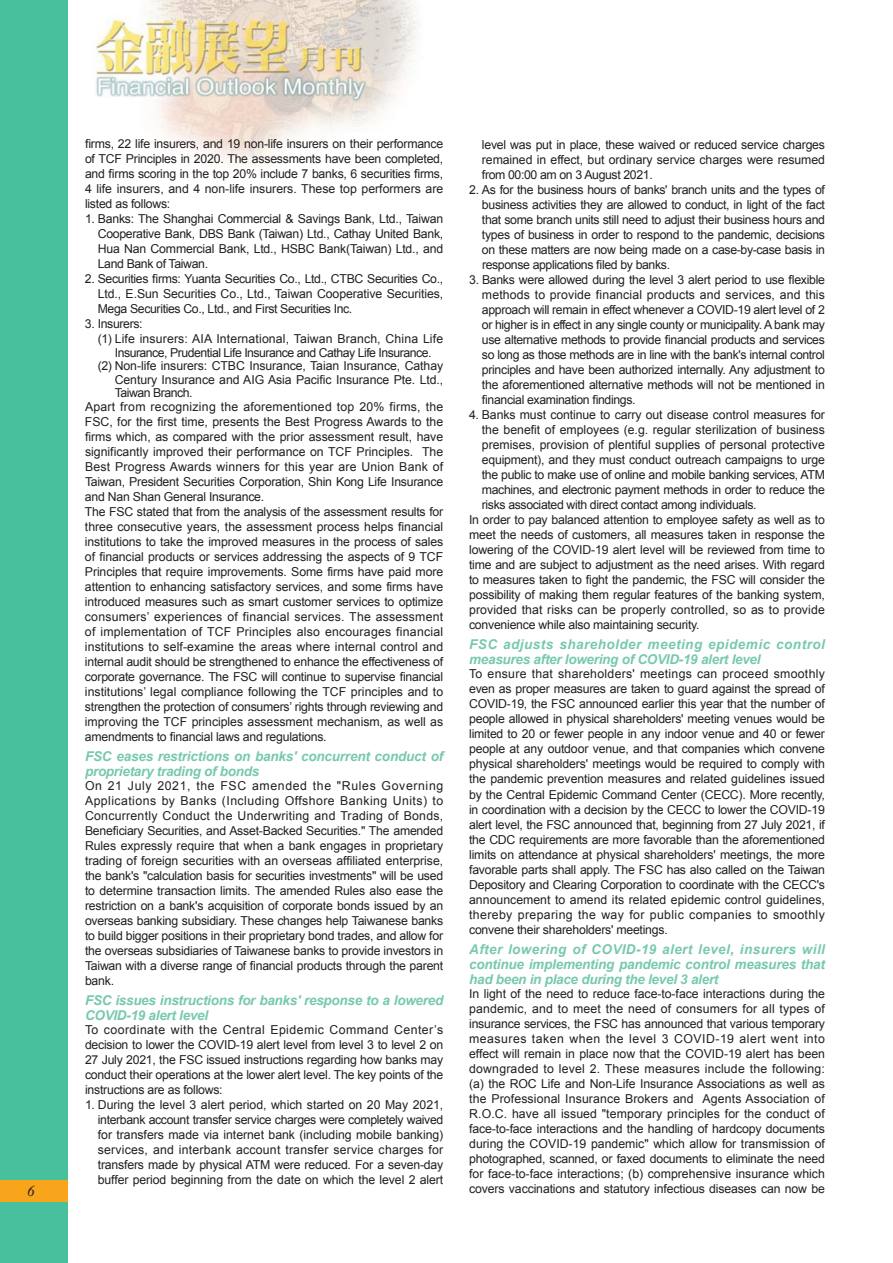
<style>
.page{position:relative;width:893px;height:1263px;background:#fff}
.page>*{position:absolute;margin:0;border:0;box-sizing:border-box;transform-origin:0 0}
.t1{font:italic 15px "Times New Roman";color:#231f20}
.t2{font:italic 700 13.5px/15px "Arial";letter-spacing:-.02em;color:#77c9ae}
.t3{font:italic 700 13.5px/15px "Arial";letter-spacing:.035em;color:#77c9ae}
.t4{font:12.3px/15px "Arial";letter-spacing:-.015em;color:#231f20;text-align:justify}
.t5{font:12.3px/15px "Arial";letter-spacing:.01em;color:#231f20}
.t6{font:12.3px "Arial";letter-spacing:-.04em;color:#231f20}
.t7{font:12.3px "Arial";letter-spacing:.02em;color:#231f20}
</style>
<div class="page">
<img style="left:95px;top:0;width:323px;height:166px">
<div style="left:0;top:0;width:68px;height:1263px;background:#48bf9d"></div>
<div style="left:0;top:1180px;width:68px;height:21px;background:#f9a51b"></div>
<p class="t1" style="left:27px;top:1181px;width:9px">6</p>
<p class="t4" style="left:85px;top:136px;width:360px">firms, 22 life insurers, and 19 non-life insurers on their performance of TCF Principles in 2020. The assessments have been completed, and firms scoring in the top 20% include 7 banks, 6 securities firms, 4 life insurers, and 4 non-life insurers. These top performers are listed as follows:</p>
<p class="t4" style="left:98px;top:211px;width:347px;text-indent:-13px">1. Banks: The Shanghai Commercial &amp; Savings Bank, Ltd., Taiwan Cooperative Bank, DBS Bank (Taiwan) Ltd., Cathay United Bank, Hua Nan Commercial Bank, Ltd., HSBC Bank(Taiwan) Ltd., and Land Bank of Taiwan.</p>
<p class="t4" style="left:98px;top:271px;width:347px;text-indent:-13px">2. Securities firms: Yuanta Securities Co., Ltd., CTBC Securities Co., Ltd., E.Sun Securities Co., Ltd., Taiwan Cooperative Securities, Mega Securities Co., Ltd., and First Securities Inc.</p>
<p class="t5" style="left:98px;top:316px;width:347px;text-indent:-13px">3. Insurers:<br>(1) Life insurers: AIA International, Taiwan Branch, China Life</p>
<p class="t6" style="left:115px;top:344px;width:318px">Insurance, Prudential Life Insurance and Cathay Life Insurance.</p>
<p class="t4" style="left:98px;top:358px;width:347px">(2) Non-life insurers: CTBC Insurance, Taian Insurance, Cathay</p>
<p class="t4" style="left:115px;top:372px;width:330px">Century Insurance and AIG Asia Pacific Insurance Pte. Ltd.,</p>
<p class="t6" style="left:115px;top:385px;width:79px">Taiwan Branch.</p>
<p class="t7" style="left:85px;top:398px;width:360px">Apart from recognizing the aforementioned top 20% firms, the</p>
<p class="t4" style="left:85px;top:414px;width:360px;text-align:left">FSC, for the first time, presents the Best Progress Awards to the firms which, as compared with the prior assessment result, have significantly improved their performance on TCF Principles. The Best Progress Awards winners for this year are Union Bank of Taiwan, President Securities Corporation, Shin Kong Life Insurance and Nan Shan General Insurance.<br>The FSC stated that from the analysis of the assessment results for three consecutive years, the assessment process helps financial institutions to take the improved measures in the process of sales of financial products or services addressing the aspects of 9 TCF Principles that require improvements. Some firms have paid more attention to enhancing satisfactory services, and some firms have introduced measures such as smart customer services to optimize consumers’ experiences of financial services. The assessment of implementation of TCF Principles also encourages financial institutions to self-examine the areas where internal control and internal audit should be strengthened to enhance the effectiveness of corporate governance. The FSC will continue to supervise financial institutions’ legal compliance following the TCF principles and to strengthen the protection of consumers’ rights through reviewing and improving the TCF principles assessment mechanism, as well as amendments to financial laws and regulations.</p>
<p class="t2" style="left:85px;top:749px;width:360px">FSC eases restrictions on banks' concurrent conduct of proprietary trading of bonds</p>
<p class="t4" style="left:85px;top:778px;width:360px">On 21 July 2021, the FSC amended the "Rules Governing Applications by Banks (Including Offshore Banking Units) to Concurrently Conduct the Underwriting and Trading of Bonds, Beneficiary Securities, and Asset-Backed Securities." The amended Rules expressly require that when a bank engages in proprietary trading of foreign securities with an overseas affiliated enterprise, the bank's "calculation basis for securities investments" will be used to determine transaction limits. The amended Rules also ease the restriction on a bank's acquisition of corporate bonds issued by an overseas banking subsidiary. These changes help Taiwanese banks to build bigger positions in their proprietary bond trades, and allow for the overseas subsidiaries of Taiwanese banks to provide investors in Taiwan with a diverse range of financial products through the parent bank.</p>
<p class="t2" style="left:85px;top:993px;width:360px">FSC issues instructions for banks' response to a lowered<br>COVID-19 alert level</p>
<p class="t4" style="left:85px;top:1022px;width:360px">To coordinate with the Central Epidemic Command Center’s decision to lower the COVID-19 alert level from level 3 to level 2 on 27 July 2021, the FSC issued instructions regarding how banks may conduct their operations at the lower alert level. The key points of the instructions are as follows:</p>
<p class="t4" style="left:98px;top:1097px;width:347px;text-indent:-13px">1. During the level 3 alert period, which started on 20 May 2021, interbank account transfer service charges were completely waived for transfers made via internet bank (including mobile banking) services, and interbank account transfer service charges for transfers made by physical ATM were reduced. For a seven-day buffer period beginning from the date on which the level 2 alert</p>
<p class="t4" style="left:482px;top:137px;width:345px">level was put in place, these waived or reduced service charges remained in effect, but ordinary service charges were resumed from 00:00 am on 3 August 2021.</p>
<p class="t4" style="left:482px;top:182px;width:345px;text-indent:-13px">2. As for the business hours of banks' branch units and the types of business activities they are allowed to conduct, in light of the fact that some branch units still need to adjust their business hours and types of business in order to respond to the pandemic, decisions on these matters are now being made on a case-by-case basis in response applications filed by banks.</p>
<p class="t4" style="left:482px;top:273px;width:345px;text-indent:-13px">3. Banks were allowed during the level 3 alert period to use flexible methods to provide financial products and services, and this approach will remain in effect whenever a COVID-19 alert level of 2 or higher is in effect in any single county or municipality. A bank may use alternative methods to provide financial products and services so long as those methods are in line with the bank's internal control principles and have been authorized internally. Any adjustment to the aforementioned alternative methods will not be mentioned in financial examination findings.</p>
<p class="t4" style="left:469px;top:408px;width:357px">4. Banks must continue to carry out disease control measures for</p>
<p class="t4" style="left:482px;top:423px;width:345px">the benefit of employees (e.g. regular sterilization of business</p>
<p class="t4" style="left:482px;top:438px;width:344px">premises, provision of plentiful supplies of personal protective</p>
<p class="t4" style="left:482px;top:453px;width:345px">equipment), and they must conduct outreach campaigns to urge</p>
<p class="t4" style="left:482px;top:468px;width:345px">the public to make use of online and mobile banking services, ATM</p>
<p class="t4" style="left:482px;top:483px;width:344px">machines, and electronic payment methods in order to reduce the</p>
<p class="t4" style="left:482px;top:498px;width:276px">risks associated with direct contact among individuals.</p>
<p class="t4" style="left:469px;top:513px;width:357px">In order to pay balanced attention to employee safety as well as to</p>
<p class="t4" style="left:469px;top:528px;width:357px">meet the needs of customers, all measures taken in response the</p>
<p class="t4" style="left:469px;top:543px;width:357px">lowering of the COVID-19 alert level will be reviewed from time to</p>
<p class="t4" style="left:469px;top:558px;width:357px">time and are subject to adjustment as the need arises. With regard</p>
<p class="t4" style="left:469px;top:573px;width:357px">to measures taken to fight the pandemic, the FSC will consider the</p>
<p class="t4" style="left:469px;top:588px;width:357px">possibility of making them regular features of the banking system,</p>
<p class="t5" style="left:469px;top:603px;width:357px">provided that risks can be properly controlled, so as to provide</p>
<p class="t4" style="left:469px;top:618px;width:232px">convenience while also maintaining security.</p>
<p class="t3" style="left:469px;top:638px;width:357px">FSC adjusts shareholder meeting epidemic control measures after lowering of COVID-19 alert level</p>
<p class="t4" style="left:469px;top:667px;width:357px">To ensure that shareholders' meetings can proceed smoothly even as proper measures are taken to guard against the spread of COVID-19, the FSC announced earlier this year that the number of people allowed in physical shareholders' meeting venues would be limited to 20 or fewer people in any indoor venue and 40 or fewer people at any outdoor venue, and that companies which convene physical shareholders' meetings would be required to comply with the pandemic prevention measures and related guidelines issued by the Central Epidemic Command Center (CECC). More recently, in coordination with a decision by the CECC to lower the COVID-19 alert level, the FSC announced that, beginning from 27 July 2021, if the CDC requirements are more favorable than the aforementioned limits on attendance at physical shareholders' meetings, the more favorable parts shall apply. The FSC has also called on the Taiwan Depository and Clearing Corporation to coordinate with the CECC's announcement to amend its related epidemic control guidelines, thereby preparing the way for public companies to smoothly convene their shareholders' meetings.</p>
<p class="t2" style="left:469px;top:942px;width:357px;text-align:justify">After lowering of COVID-19 alert level, insurers will continue implementing pandemic control measures that had been in place during the level 3 alert</p>
<p class="t4" style="left:469px;top:986px;width:357px">In light of the need to reduce face-to-face interactions during the pandemic, and to meet the need of consumers for all types of insurance services, the FSC has announced that various temporary measures taken when the level 3 COVID-19 alert went into effect will remain in place now that the COVID-19 alert has been downgraded to level 2. These measures include the following: (a) the ROC Life and Non-Life Insurance Associations as well as the Professional Insurance Brokers and Agents Association of R.O.C. have all issued "temporary principles for the conduct of face-to-face interactions and the handling of hardcopy documents during the COVID-19 pandemic" which allow for transmission of photographed, scanned, or faxed documents to eliminate the need for face-to-face interactions; (b) comprehensive insurance which covers vaccinations and statutory infectious diseases can now be</p>
</div>
